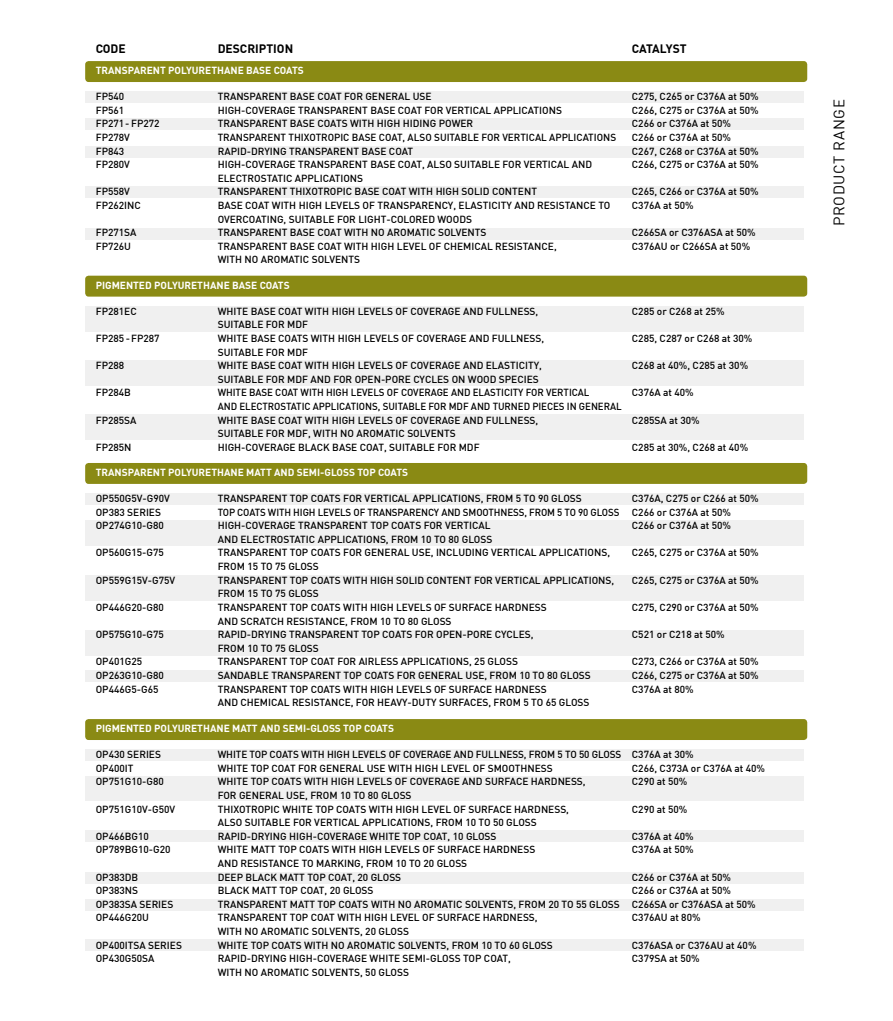
<style>
.page{position:relative;width:893px;height:1021px;background:#fff}
.page>*{position:absolute;margin:0;border:0;box-sizing:border-box;transform-origin:0 0}
.t1{font:15px "DIN";letter-spacing:.04em;color:#000}
.t2{font:700 12px "DIN Pro";color:#000}
.t3{font:500 10.05px/13.6px "DIN Pro";color:#000}
.t4{font:700 10.05px "DIN Pro";color:#fff}
</style>
<div class="page">
<div style="left:85px;top:306px;width:718px;height:25px;background:#f0f0f0"></div>
<div style="left:85px;top:360px;width:718px;height:26px;background:#f0f0f0"></div>
<div style="left:85px;top:414px;width:718px;height:26px;background:#f0f0f0"></div>
<div style="left:85px;top:276px;width:722px;height:20px;background:#8a8a14;border-radius:3px"></div>
<div style="left:85px;top:61px;width:722px;height:21px;background:#8a8a14;border-radius:3px"></div>
<div style="left:85px;top:186px;width:718px;height:12px;background:#f0f0f0"></div>
<div style="left:85px;top:146px;width:718px;height:11px;background:#f0f0f0"></div>
<div style="left:85px;top:118px;width:718px;height:12px;background:#f0f0f0"></div>
<div style="left:85px;top:91px;width:718px;height:12px;background:#f0f0f0"></div>
<div style="left:85px;top:227px;width:718px;height:12px;background:#f0f0f0"></div>
<div style="left:85px;top:670px;width:718px;height:12px;background:#f0f0f0"></div>
<div style="left:85px;top:463px;width:722px;height:21px;background:#8a8a14;border-radius:3px"></div>
<div style="left:85px;top:575px;width:718px;height:25px;background:#f0f0f0"></div>
<div style="left:85px;top:520px;width:718px;height:26px;background:#f0f0f0"></div>
<div style="left:85px;top:493px;width:718px;height:12px;background:#f0f0f0"></div>
<div style="left:85px;top:630px;width:718px;height:26px;background:#f0f0f0"></div>
<div style="left:85px;top:939px;width:718px;height:11px;background:#f0f0f0"></div>
<div style="left:85px;top:899px;width:718px;height:11px;background:#f0f0f0"></div>
<div style="left:85px;top:719px;width:722px;height:21px;background:#8a8a14;border-radius:3px"></div>
<div style="left:85px;top:830px;width:718px;height:12px;background:#f0f0f0"></div>
<div style="left:85px;top:776px;width:718px;height:25px;background:#f0f0f0"></div>
<div style="left:85px;top:749px;width:718px;height:12px;background:#f0f0f0"></div>
<div style="left:85px;top:871px;width:718px;height:12px;background:#f0f0f0"></div>
<p class="t2" style="left:96px;top:41px;width:31px">CODE</p>
<p class="t2" style="left:218px;top:41px;width:77px">DESCRIPTION</p>
<p class="t2" style="left:632px;top:41px;width:56px">CATALYST</p>
<p class="t4" style="left:96px;top:64px;width:209px">TRANSPARENT POLYURETHANE BASE COATS</p>
<p class="t3" style="left:96px;top:89px;width:65px">FP540<br>FP561<br>FP271 - FP272<br>FP278V<br>FP843<br>FP280V</p>
<p class="t3" style="left:96px;top:185px;width:47px">FP558V<br>FP262INC</p>
<p class="t3" style="left:96px;top:225px;width:42px">FP271SA<br>FP726U</p>
<p class="t3" style="left:218px;top:89px;width:400px">TRANSPARENT BASE COAT FOR GENERAL USE<br>HIGH-COVERAGE TRANSPARENT BASE COAT FOR VERTICAL APPLICATIONS TRANSPARENT BASE COATS WITH HIGH HIDING POWER<br>TRANSPARENT THIXOTROPIC BASE COAT, ALSO SUITABLE FOR VERTICAL APPLICATIONS RAPID-DRYING TRANSPARENT BASE COAT<br>HIGH-COVERAGE TRANSPARENT BASE COAT, ALSO SUITABLE FOR VERTICAL AND ELECTROSTATIC APPLICATIONS<br>TRANSPARENT THIXOTROPIC BASE COAT WITH HIGH SOLID CONTENT<br>BASE COAT WITH HIGH LEVELS OF TRANSPARENCY, ELASTICITY AND RESISTANCE TO OVERCOATING, SUITABLE FOR LIGHT-COLORED WOODS<br>TRANSPARENT BASE COAT WITH NO AROMATIC SOLVENTS<br>TRANSPARENT BASE COAT WITH HIGH LEVEL OF CHEMICAL RESISTANCE,<br>WITH NO AROMATIC SOLVENTS</p>
<p class="t3" style="left:632px;top:89px;width:128px">C275, C265 or C376A at 50%<br>C266, C275 or C376A at 50%<br>C266 or C376A at 50%<br>C266 or C376A at 50%<br>C267, C268 or C376A at 50%<br>C266, C275 or C376A at 50%</p>
<p class="t3" style="left:632px;top:185px;width:128px">C265, C266 or C376A at 50%<br>C376A at 50%</p>
<p class="t3" style="left:632px;top:225px;width:125px">C266SA or C376ASA at 50%<br>C376AU or C266SA at 50%</p>
<p class="t4" style="left:96px;top:279px;width:195px">PIGMENTED POLYURETHANE BASE COATS</p>
<p class="t3" style="left:96px;top:304px;width:42px">FP281EC</p>
<p class="t3" style="left:96px;top:331px;width:65px">FP285 - FP287</p>
<p class="t3" style="left:96px;top:358px;width:30px">FP288</p>
<p class="t3" style="left:96px;top:385px;width:37px">FP284B</p>
<p class="t3" style="left:96px;top:413px;width:42px">FP285SA</p>
<p class="t3" style="left:96px;top:440px;width:37px">FP285N</p>
<p class="t3" style="left:218px;top:304px;width:405px">WHITE BASE COAT WITH HIGH LEVELS OF COVERAGE AND FULLNESS,<br>SUITABLE FOR MDF<br>WHITE BASE COATS WITH HIGH LEVELS OF COVERAGE AND FULLNESS,<br>SUITABLE FOR MDF<br>WHITE BASE COAT WITH HIGH LEVELS OF COVERAGE AND ELASTICITY,<br>SUITABLE FOR MDF AND FOR OPEN-PORE CYCLES ON WOOD SPECIES<br>WHITE BASE COAT WITH HIGH LEVELS OF COVERAGE AND ELASTICITY FOR VERTICAL<br>AND ELECTROSTATIC APPLICATIONS, SUITABLE FOR MDF AND TURNED PIECES IN GENERAL WHITE BASE COAT WITH HIGH LEVELS OF COVERAGE AND FULLNESS,<br>SUITABLE FOR MDF, WITH NO AROMATIC SOLVENTS<br>HIGH-COVERAGE BLACK BASE COAT, SUITABLE FOR MDF</p>
<p class="t3" style="left:632px;top:304px;width:94px">C285 or C268 at 25%</p>
<p class="t3" style="left:632px;top:331px;width:122px">C285, C287 or C268 at 30%</p>
<p class="t3" style="left:632px;top:358px;width:118px">C268 at 40%, C285 at 30%</p>
<p class="t3" style="left:632px;top:385px;width:63px">C376A at 40%</p>
<p class="t3" style="left:632px;top:413px;width:69px">C285SA at 30%</p>
<p class="t3" style="left:632px;top:440px;width:118px">C285 at 30%, C268 at 40%</p>
<p class="t4" style="left:96px;top:466px;width:314px">TRANSPARENT POLYURETHANE MATT AND SEMI-GLOSS TOP COATS</p>
<p class="t3" style="left:96px;top:491px;width:76px">OP550G5V-G90V<br>OP383 SERIES<br>OP274G10-G80</p>
<p class="t3" style="left:96px;top:545px;width:70px">OP560G15-G75</p>
<p class="t3" style="left:96px;top:573px;width:81px">OP559G15V-G75V</p>
<p class="t3" style="left:96px;top:600px;width:70px">OP446G20-G80</p>
<p class="t3" style="left:96px;top:627px;width:70px">OP575G10-G75</p>
<p class="t3" style="left:96px;top:654px;width:70px">OP401G25<br>OP263G10-G80<br>OP446G5-G65</p>
<p class="t3" style="left:218px;top:491px;width:403px">TRANSPARENT TOP COATS FOR VERTICAL APPLICATIONS, FROM 5 TO 90 GLOSS<br>TOP COATS WITH HIGH LEVELS OF TRANSPARENCY AND SMOOTHNESS, FROM 5 TO 90 GLOSS HIGH-COVERAGE TRANSPARENT TOP COATS FOR VERTICAL<br>AND ELECTROSTATIC APPLICATIONS, FROM 10 TO 80 GLOSS<br>TRANSPARENT TOP COATS FOR GENERAL USE, INCLUDING VERTICAL APPLICATIONS, FROM 15 TO 75 GLOSS<br>TRANSPARENT TOP COATS WITH HIGH SOLID CONTENT FOR VERTICAL APPLICATIONS, FROM 15 TO 75 GLOSS<br>TRANSPARENT TOP COATS WITH HIGH LEVELS OF SURFACE HARDNESS<br>AND SCRATCH RESISTANCE, FROM 10 TO 80 GLOSS<br>RAPID-DRYING TRANSPARENT TOP COATS FOR OPEN-PORE CYCLES,<br>FROM 10 TO 75 GLOSS<br>TRANSPARENT TOP COAT FOR AIRLESS APPLICATIONS, 25 GLOSS<br>SANDABLE TRANSPARENT TOP COATS FOR GENERAL USE, FROM 10 TO 80 GLOSS TRANSPARENT TOP COATS WITH HIGH LEVELS OF SURFACE HARDNESS<br>AND CHEMICAL RESISTANCE, FOR HEAVY-DUTY SURFACES, FROM 5 TO 65 GLOSS</p>
<p class="t3" style="left:632px;top:491px;width:128px">C376A, C275 or C266 at 50%<br>C266 or C376A at 50%<br>C266 or C376A at 50%</p>
<p class="t3" style="left:632px;top:545px;width:128px">C265, C275 or C376A at 50%</p>
<p class="t3" style="left:632px;top:573px;width:128px">C265, C275 or C376A at 50%</p>
<p class="t3" style="left:632px;top:600px;width:128px">C275, C290 or C376A at 50%</p>
<p class="t3" style="left:632px;top:627px;width:94px">C521 or C218 at 50%</p>
<p class="t3" style="left:632px;top:654px;width:128px;text-align:justify">C273, C266 or C376A at 50% C266, C275 or C376A at 50% C376A at 80%</p>
<p class="t4" style="left:96px;top:722px;width:300px">PIGMENTED POLYURETHANE MATT AND SEMI-GLOSS TOP COATS</p>
<p class="t3" style="left:96px;top:747px;width:70px">OP430 SERIES<br>OP400IT<br>OP751G10-G80</p>
<p class="t3" style="left:96px;top:801px;width:81px">OP751G10V-G50V</p>
<p class="t3" style="left:96px;top:829px;width:76px">OP466BG10<br>OP789BG10-G20</p>
<p class="t3" style="left:96px;top:869px;width:79px">OP383DB<br>OP383NS<br>OP383SA SERIES<br>OP446G20U</p>
<p class="t3" style="left:96px;top:937px;width:88px">OP400ITSA SERIES<br>OP430G50SA</p>
<p class="t3" style="left:218px;top:747px;width:405px">WHITE TOP COATS WITH HIGH LEVELS OF COVERAGE AND FULLNESS, FROM 5 TO 50 GLOSS WHITE TOP COAT FOR GENERAL USE WITH HIGH LEVEL OF SMOOTHNESS<br>WHITE TOP COATS WITH HIGH LEVELS OF COVERAGE AND SURFACE HARDNESS,<br>FOR GENERAL USE, FROM 10 TO 80 GLOSS<br>THIXOTROPIC WHITE TOP COATS WITH HIGH LEVEL OF SURFACE HARDNESS,<br>ALSO SUITABLE FOR VERTICAL APPLICATIONS, FROM 10 TO 50 GLOSS<br>RAPID-DRYING HIGH-COVERAGE WHITE TOP COAT, 10 GLOSS<br>WHITE MATT TOP COATS WITH HIGH LEVELS OF SURFACE HARDNESS<br>AND RESISTANCE TO MARKING, FROM 10 TO 20 GLOSS<br>DEEP BLACK MATT TOP COAT, 20 GLOSS<br>BLACK MATT TOP COAT, 20 GLOSS<br>TRANSPARENT MATT TOP COATS WITH NO AROMATIC SOLVENTS, FROM 20 TO 55 GLOSS TRANSPARENT TOP COAT WITH HIGH LEVEL OF SURFACE HARDNESS,<br>WITH NO AROMATIC SOLVENTS, 20 GLOSS<br>WHITE TOP COATS WITH NO AROMATIC SOLVENTS, FROM 10 TO 60 GLOSS RAPID-DRYING HIGH-COVERAGE WHITE SEMI-GLOSS TOP COAT,<br>WITH NO AROMATIC SOLVENTS, 50 GLOSS</p>
<p class="t3" style="left:632px;top:747px;width:135px">C376A at 30%<br>C266, C373A or C376A at 40%<br>C290 at 50%</p>
<p class="t3" style="left:632px;top:801px;width:57px">C290 at 50%</p>
<p class="t3" style="left:632px;top:829px;width:63px">C376A at 40%<br>C376A at 50%</p>
<p class="t3" style="left:632px;top:869px;width:125px">C266 or C376A at 50%<br>C266 or C376A at 50%<br>C266SA or C376ASA at 50%<br>C376AU at 80%</p>
<p class="t3" style="left:632px;top:937px;width:126px">C376ASA or C376AU at 40%<br>C379SA at 50%</p>
<h1 class="t1" style="left:830px;top:226px;width:128px;rotate:-90deg">PRODUCT RANGE</h1>
</div>
